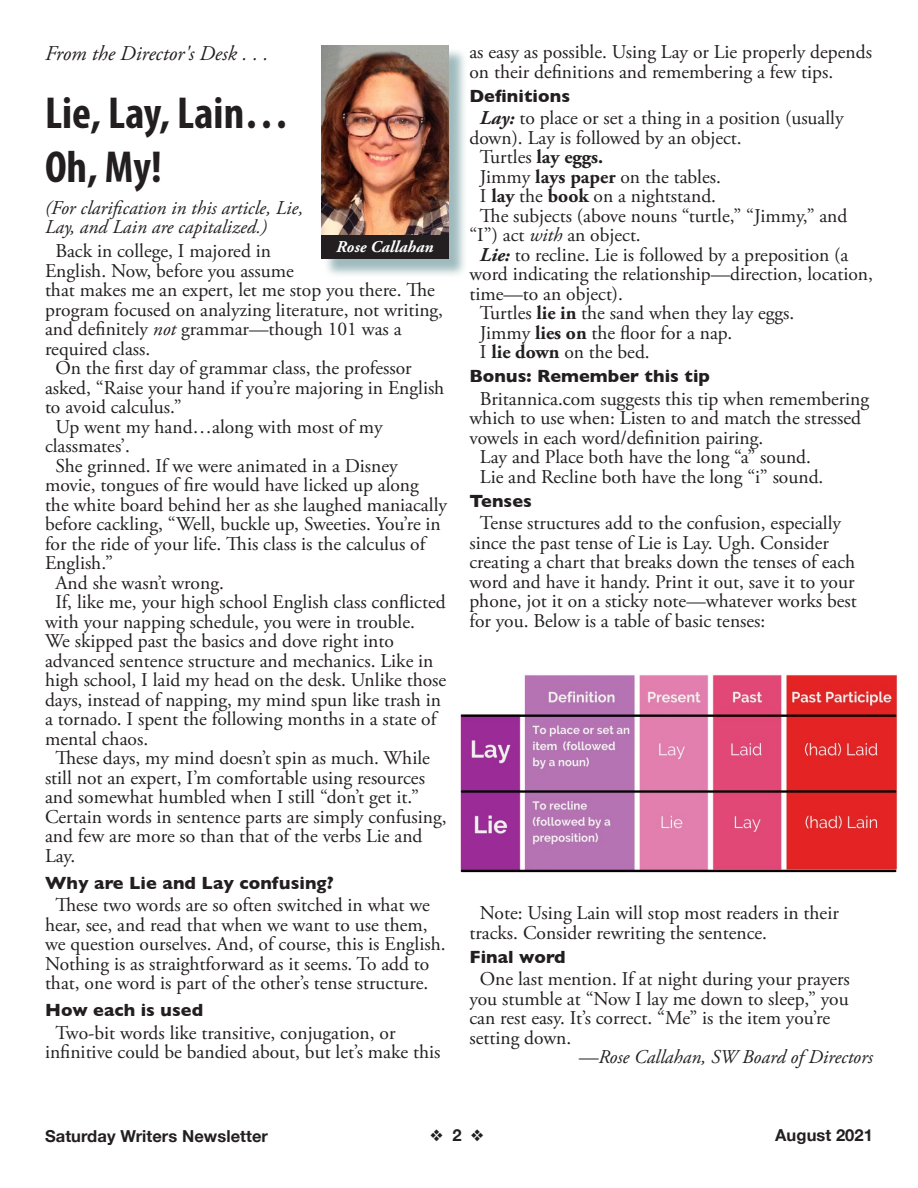
<style>
.page{position:relative;width:918px;height:1188px;background:#fff}
.page>*{position:absolute;margin:0;border:0;box-sizing:border-box;transform-origin:0 0}
.SW_Headlines{font:700 condensed 45px "Myriad Pro";color:#231f20}
.Regular_Column_Intro{font:italic 21px "Adobe Garamond Pro";color:#231f20}
.SW_Body_Type{font:19.5px/19.5px "Adobe Garamond Pro";color:#231f20}
.SW_Body_Type-2{font:italic 19.5px/19.5px "Adobe Garamond Pro";color:#231f20}
.SW_Body_Type-3{font:700 19.5px "Adobe Garamond Pro";color:#231f20}
.SW_Subheads{font:700 18px "Gill Sans";letter-spacing:.005em;color:#231f20}
.t1{font:700 16.5px "Helvetica Neue";letter-spacing:.005em;color:#231f20}
.Photo_Name{font:italic 700 16.5px "Adobe Garamond Pro";letter-spacing:.005em;color:#fff}
.s1{font-style:italic}
.s2{font-weight:700;font-style:italic}
.s3{font-weight:400}
.s4{font-weight:700}
</style>
<div class="page">
<div style="left:323px;top:47px;width:145px;height:231px;background:#40787b;opacity:.5"></div>
<img style="left:321px;top:45px;width:128px;height:191px">
<div style="left:321px;top:236px;width:128px;height:23px;background:#231f20"></div>
<img style="left:460px;top:674px;width:438px;height:199px">
<p class="Regular_Column_Intro" style="left:45px;top:41px;width:225px">From the Director's Desk . . .</p>
<p class="SW_Headlines" style="left:45px;top:85px;width:246px">Lie, Lay, Lain…</p>
<p class="SW_Headlines" style="left:45px;top:139px;width:118px">Oh, My!</p>
<p class="SW_Body_Type-2" style="left:45px;top:198px;width:260px">(For clarification in this article, Lie,<br>Lay, and Lain are capitalized.)</p>
<p class="SW_Body_Type" style="left:45px;top:242px;width:400px;text-indent:10px">Back in college, I majored in<br>English. Now, before you assume<br>that makes me an expert, let me stop you there. The program focused on analyzing literature, not writing, and definitely <span class="s1">not</span> grammar—though 101 was a required class.</p>
<p class="SW_Body_Type" style="left:45px;top:359px;width:401px;text-indent:10px">On the first day of grammar class, the professor asked, “Raise your hand if you’re majoring in English to avoid calculus.”</p>
<p class="SW_Body_Type" style="left:45px;top:418px;width:339px;text-indent:10px">Up went my hand…along with most of my classmates’.</p>
<p class="SW_Body_Type" style="left:45px;top:457px;width:404px;text-indent:10px">She grinned. If we were animated in a Disney movie, tongues of fire would have licked up along the white board behind her as she laughed maniacally before cackling, “Well, buckle up, Sweeties. You’re in for the ride of your life. This class is the calculus of English.”</p>
<p class="SW_Body_Type" style="left:56px;top:574px;width:170px">And she wasn’t wrong.</p>
<p class="SW_Body_Type" style="left:45px;top:593px;width:403px;text-indent:10px">If, like me, your high school English class conflicted with your napping schedule, you were in trouble.<br>We skipped past the basics and dove right into advanced sentence structure and mechanics. Like in high school, I laid my head on the desk. Unlike those days, instead of napping, my mind spun like trash in a tornado. I spent the following months in a state of mental chaos.</p>
<p class="SW_Body_Type" style="left:45px;top:749px;width:403px;text-indent:10px">These days, my mind doesn’t spin as much. While still not an expert, I’m comfortable using resources and somewhat humbled when I still “don’t get it.” Certain words in sentence parts are simply confusing, and few are more so than that of the verbs Lie and Lay.</p>
<p class="SW_Subheads" style="left:45px;top:868px;width:290px">Why are Lie and Lay confusing?</p>
<p class="SW_Body_Type" style="left:45px;top:896px;width:402px;text-indent:10px">These two words are so often switched in what we hear, see, and read that when we want to use them, we question ourselves. And, of course, this is English.<br>Nothing is as straightforward as it seems. To add to that, one word is part of the other’s tense structure.</p>
<p class="SW_Subheads" style="left:45px;top:996px;width:160px">How each is used</p>
<p class="SW_Body_Type" style="left:45px;top:1024px;width:397px;text-indent:10px">Two-bit words like transitive, conjugation, or infinitive could be bandied about, but let’s make this</p>
<p class="Photo_Name" style="left:336px;top:238px;width:99px">Rose Callahan</p>
<p class="SW_Body_Type" style="left:469px;top:43px;width:404px">as easy as possible. Using Lay or Lie properly depends on their definitions and remembering a few tips.</p>
<p class="SW_Subheads" style="left:469px;top:81px;width:102px">Definitions</p>
<p class="SW_Body_Type" style="left:469px;top:109px;width:376px;text-indent:10px"><span class="s2">Lay:</span> to place or set a thing in a position (usually down). Lay is followed by an object.</p>
<p class="SW_Body_Type-3" style="left:480px;top:146px;width:125px"><span class="s3">Turtles</span> lay eggs.</p>
<p class="SW_Body_Type" style="left:480px;top:167px;width:243px">Jimmy <span class="s4">lays paper</span> on the tables.</p>
<p class="SW_Body_Type" style="left:480px;top:187px;width:238px">I <span class="s4">lay</span> the <span class="s4">book</span> on a nightstand.</p>
<p class="SW_Body_Type" style="left:469px;top:206px;width:380px;text-indent:10px">The subjects (above nouns “turtle,” “Jimmy,” and “I”) act <span class="s1">with</span> an object.</p>
<p class="SW_Body_Type" style="left:469px;top:245px;width:405px;text-indent:10px"><span class="s2">Lie:</span> to recline. Lie is followed by a preposition (a word indicating the relationship—direction, location, time—to an object).</p>
<p class="SW_Body_Type" style="left:480px;top:304px;width:316px">Turtles <span class="s4">lie in</span> the sand when they lay eggs.</p>
<p class="SW_Body_Type" style="left:480px;top:323px;width:254px">Jimmy <span class="s4">lies on</span> the floor for a nap.</p>
<p class="SW_Body_Type" style="left:480px;top:343px;width:171px">I <span class="s4">lie down</span> on the bed.</p>
<p class="SW_Subheads" style="left:469px;top:362px;width:242px">Bonus: Remember this tip</p>
<p class="SW_Body_Type" style="left:469px;top:389px;width:401px;text-indent:10px">Britannica.com suggests this tip when remembering which to use when: Listen to and match the stressed vowels in each word/definition pairing.</p>
<p class="SW_Body_Type" style="left:480px;top:448px;width:333px">Lay and Place both have the long “a” sound.</p>
<p class="SW_Body_Type" style="left:480px;top:467px;width:345px">Lie and Recline both have the long “i” sound.</p>
<p class="SW_Subheads" style="left:469px;top:486px;width:64px">Tenses</p>
<p class="SW_Body_Type" style="left:469px;top:514px;width:389px;text-indent:10px">Tense structures add to the confusion, especially since the past tense of Lie is Lay. Ugh. Consider creating a chart that breaks down the tenses of each word and have it handy. Print it out, save it to your phone, jot it on a sticky note—whatever works best for you. Below is a table of basic tenses:</p>
<p class="SW_Body_Type" style="left:469px;top:904px;width:371px;text-indent:10px">Note: Using Lain will stop most readers in their tracks. Consider rewriting the sentence.</p>
<p class="SW_Subheads" style="left:469px;top:942px;width:98px">Final word</p>
<p class="SW_Body_Type" style="left:469px;top:970px;width:382px;text-indent:10px">One last mention. If at night during your prayers you stumble at “Now I lay me down to sleep,” you can rest easy. It’s correct. “Me” is the item you’re setting down.</p>
<p class="SW_Body_Type-2" style="left:579px;top:1048px;width:296px">—Rose Callahan, SW Board of Directors</p>
<p class="t1" style="left:45px;top:1123px;width:225px">Saturday Writers Newsletter</p>
<p class="t1" style="left:430px;top:1122px;width:55px">❖ 2 ❖</p>
<p class="t1" style="left:775px;top:1122px;width:99px">August 2021</p>
</div>
